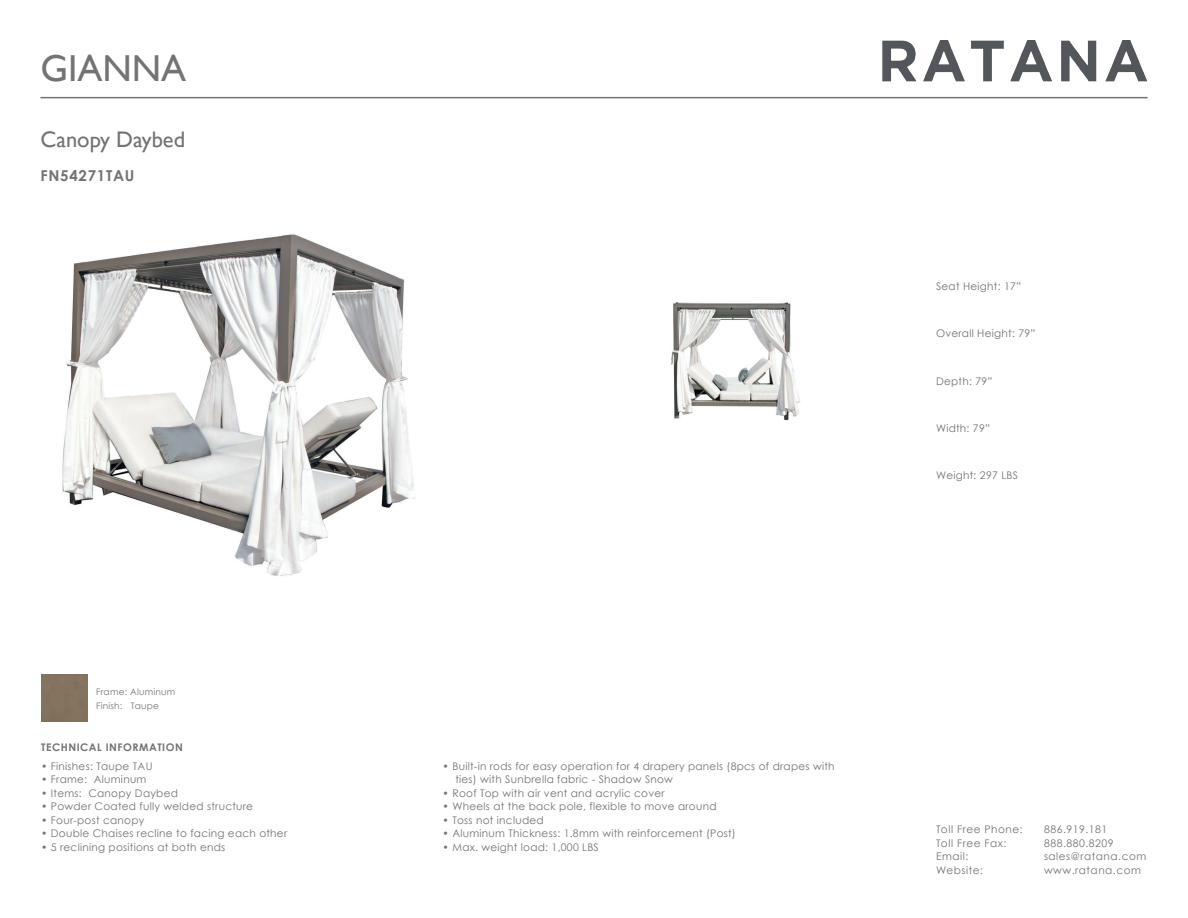
<style>
.page{position:relative;width:1188px;height:918px;background:#fff}
.page>*{position:absolute;margin:0;border:0;box-sizing:border-box;transform-origin:0 0}
.t1{font:37.5px "Gill Sans";color:#737373}
.t2{font:22.5px "Gill Sans";color:#737373}
.t3{font:700 15px "Century Gothic";letter-spacing:.05em;color:#737373}
.t4{font:10.5px/13.5px "Century Gothic";letter-spacing:.025em;color:#737373}
.t5{font:10.5px "Century Gothic";letter-spacing:.05em;color:#737373}
.t6{font:700 10.5px "Century Gothic";letter-spacing:.05em;color:#737373}
.t7{font:9px/13.5px "Century Gothic";letter-spacing:.025em;color:#737373}
</style>
<div class="page">
<img style="left:883px;top:40px;width:264px;height:41px">
<hr style="left:40px;top:97px;width:1108px;height:1px;background:#737373">
<img style="left:62px;top:234px;width:353px;height:342px">
<img style="left:670px;top:302px;width:131px;height:119px">
<div style="left:41px;top:675px;width:47px;height:47px;background:#84735e"></div>
<h1 class="t1" style="left:40px;top:47px;width:147px">GIANNA</h1>
<h2 class="t2" style="left:40px;top:126px;width:146px">Canopy Daybed</h2>
<h3 class="t3" style="left:40px;top:164px;width:96px">FN54271TAU</h3>
<p class="t7" style="left:96px;top:685px;width:81px">Frame: Aluminum<br>Finish: Taupe</p>
<p class="t6" style="left:41px;top:739px;width:143px">TECHNICAL INFORMATION</p>
<p class="t4" style="left:41px;top:759px;width:113px">• Finishes: Taupe TAU</p>
<p class="t4" style="left:41px;top:772px;width:107px">• Frame: Aluminum</p>
<p class="t4" style="left:41px;top:786px;width:138px">• Items: Canopy Daybed</p>
<p class="t4" style="left:41px;top:799px;width:214px">• Powder Coated fully welded structure</p>
<p class="t4" style="left:41px;top:813px;width:105px">• Four-post canopy</p>
<p class="t4" style="left:41px;top:826px;width:248px">• Double Chaises recline to facing each other</p>
<p class="t4" style="left:41px;top:840px;width:186px">• 5 reclining positions at both ends</p>
<p class="t4" style="left:936px;top:279px;width:87px">Seat Height: 17”</p>
<p class="t4" style="left:936px;top:326px;width:101px">Overall Height: 79”</p>
<p class="t4" style="left:936px;top:374px;width:58px">Depth: 79”</p>
<p class="t4" style="left:936px;top:421px;width:56px">Width: 79”</p>
<p class="t4" style="left:936px;top:469px;width:83px">Weight: 297 LBS</p>
<p class="t4" style="left:455px;top:759px;width:381px;text-indent:-13px">• Built-in rods for easy operation for 4 drapery panels (8pcs of drapes with ties) with Sunbrella fabric - Shadow Snow</p>
<p class="t4" style="left:443px;top:786px;width:224px">• Roof Top with air vent and acrylic cover</p>
<p class="t4" style="left:443px;top:799px;width:275px">• Wheels at the back pole, flexible to move around</p>
<p class="t4" style="left:443px;top:813px;width:103px">• Toss not included</p>
<p class="t4" style="left:443px;top:826px;width:295px">• Aluminum Thickness: 1.8mm with reinforcement (Post)</p>
<p class="t4" style="left:443px;top:840px;width:158px">• Max. weight load: 1,000 LBS</p>
<p class="t5" style="left:936px;top:822px;width:88px">Toll Free Phone:</p>
<p class="t5" style="left:1044px;top:822px;width:65px">886.919.181</p>
<p class="t5" style="left:936px;top:836px;width:72px">Toll Free Fax:</p>
<p class="t5" style="left:1044px;top:836px;width:71px">888.880.8209</p>
<p class="t4" style="left:936px;top:849px;width:34px">Email:</p>
<p class="t5" style="left:1044px;top:849px;width:104px">sales@ratana.com</p>
<p class="t5" style="left:936px;top:863px;width:49px">Website:</p>
<p class="t5" style="left:1044px;top:863px;width:98px">www.ratana.com</p>
</div>
